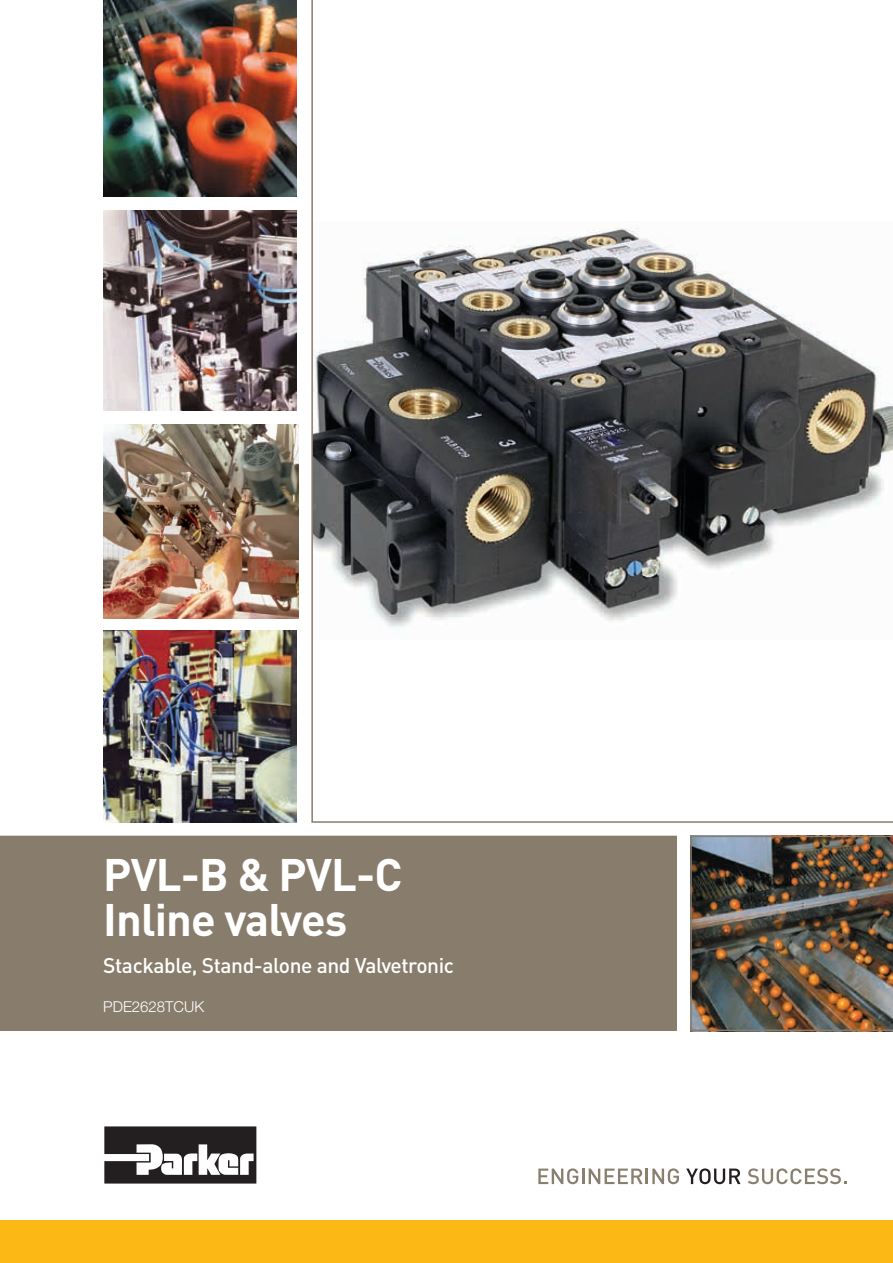
<style>
.page{position:relative;width:893px;height:1263px;background:#fff}
.page>*{position:absolute;margin:0;border:0;box-sizing:border-box;transform-origin:0 0}
.t1{font:700 45px/45px "DINOT";letter-spacing:-.02em;color:#fff}
.t2{font:500 21px "DINOT";letter-spacing:-.02em;color:#fff}
.t3{font:300 15px "Helvetica Neue LT Std";color:#fff}
</style>
<div class="page">
<div style="left:0;top:1221px;width:893px;height:42px;background:#fcb814"></div>
<div style="left:0;top:836px;width:677px;height:195px;background:#887d6c"></div>
<svg style="left:104px;top:1126px;width:152px;height:57px"></svg>
<img style="left:103px;top:0;width:194px;height:196px">
<img style="left:103px;top:210px;width:194px;height:201px">
<img style="left:690px;top:835px;width:203px;height:196px">
<img style="left:103px;top:631px;width:194px;height:192px">
<svg style="left:311px;top:0;width:582px;height:823px"></svg>
<svg style="left:538px;top:1168px;width:141px;height:16px"></svg>
<svg style="left:686px;top:1168px;width:54px;height:16px"></svg>
<svg style="left:748px;top:1168px;width:99px;height:16px"></svg>
<img style="left:104px;top:424px;width:194px;height:195px">
<h1 class="t1" style="left:103px;top:850px;width:300px">PVL-B &amp; PVL-C<br>Inline valves</h1>
<p class="t2" style="left:103px;top:951px;width:352px">Stackable, Stand-alone and Valvetronic</p>
<p class="t3" style="left:103px;top:997px;width:102px">PDE2628TCUK</p>
</div>
